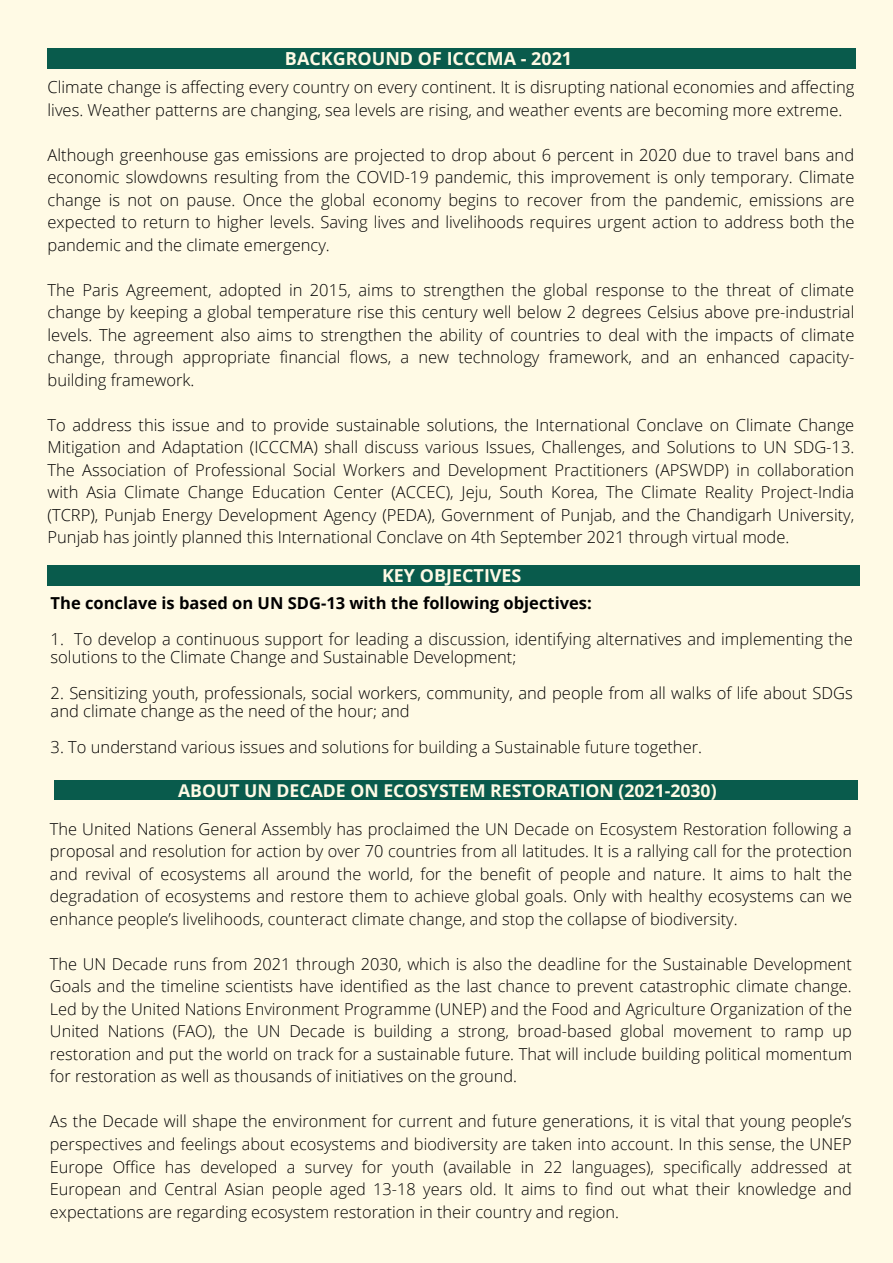
<style>
.page{position:relative;width:893px;height:1263px;background:#fffae5}
.page>*{position:absolute;margin:0;border:0;box-sizing:border-box;transform-origin:0 0}
.t1{font:700 17.92px "Open Sans";color:#fffae5}
.t2{font:700 17.62px "Open Sans";color:#fffae5}
.t3{font:300 16.5px/22.5px "Open Sans";color:#000}
.t4{font:700 16.5px "Open Sans";color:#000}
.t5{font:300 16.35px/22.5px "Open Sans";color:#000;text-align:justify}
</style>
<div class="page">
<div style="left:48px;top:48px;width:808px;height:20px;background:#095b4c"></div>
<div style="left:48px;top:565px;width:812px;height:20px;background:#095b4c"></div>
<div style="left:54px;top:780px;width:803px;height:19px;background:#095b4c"></div>
<p class="t1" style="left:285px;top:45px;width:289px">BACKGROUND OF ICCCMA - 2021</p>
<p class="t3" style="left:48px;top:75px;width:808px">Climate change is affecting every country on every continent. It is disrupting national economies and affecting lives. Weather patterns are changing, sea levels are rising, and weather events are becoming more extreme.</p>
<p class="t3" style="left:48px;top:143px;width:808px;text-align:justify">Although greenhouse gas emissions are projected to drop about 6 percent in 2020 due to travel bans and economic slowdowns resulting from the COVID-19 pandemic, this improvement is only temporary. Climate change is not on pause. Once the global economy begins to recover from the pandemic, emissions are expected to return to higher levels. Saving lives and livelihoods requires urgent action to address both the pandemic and the climate emergency.</p>
<p class="t3" style="left:48px;top:278px;width:808px;text-align:justify">The Paris Agreement, adopted in 2015, aims to strengthen the global response to the threat of climate change by keeping a global temperature rise this century well below 2 degrees Celsius above pre-industrial levels. The agreement also aims to strengthen the ability of countries to deal with the impacts of climate change, through appropriate financial flows, a new technology framework, and an enhanced capacity&shy;building framework.</p>
<p class="t3" style="left:48px;top:413px;width:808px;text-align:justify">To address this issue and to provide sustainable solutions, the International Conclave on Climate Change Mitigation and Adaptation (ICCCMA) shall discuss various Issues, Challenges, and Solutions to UN SDG-13.<br>The Association of Professional Social Workers and Development Practitioners (APSWDP) in collaboration with Asia Climate Change Education Center (ACCEC), Jeju, South Korea, The Climate Reality Project-India (TCRP), Punjab Energy Development Agency (PEDA), Government of Punjab, and the Chandigarh University, Punjab has jointly planned this International Conclave on 4th September 2021 through virtual mode.</p>
<p class="t1" style="left:382px;top:563px;width:141px">KEY OBJECTIVES</p>
<p class="t4" style="left:51px;top:591px;width:542px">The conclave is based on UN SDG-13 with the following objectives:</p>
<p class="t3" style="left:51px;top:629px;width:803px;line-height:18px">1. To develop a continuous support for leading a discussion, identifying alternatives and implementing the solutions to the Climate Change and Sustainable Development;</p>
<p class="t3" style="left:51px;top:683px;width:803px;line-height:18px">2. Sensitizing youth, professionals, social workers, community, and people from all walks of life about SDGs and climate change as the need of the hour; and</p>
<p class="t3" style="left:51px;top:735px;width:653px">3. To understand various issues and solutions for building a Sustainable future together.</p>
<p class="t2" style="left:178px;top:778px;width:540px">ABOUT UN DECADE ON ECOSYSTEM RESTORATION (2021-2030)</p>
<p class="t5" style="left:50px;top:817px;width:804px">The United Nations General Assembly has proclaimed the UN Decade on Ecosystem Restoration following a proposal and resolution for action by over 70 countries from all latitudes. It is a rallying call for the protection and revival of ecosystems all around the world, for the benefit of people and nature. It aims to halt the degradation of ecosystems and restore them to achieve global goals. Only with healthy ecosystems can we enhance people’s livelihoods, counteract climate change, and stop the collapse of biodiversity.</p>
<p class="t5" style="left:50px;top:952px;width:804px">The UN Decade runs from 2021 through 2030, which is also the deadline for the Sustainable Development Goals and the timeline scientists have identified as the last chance to prevent catastrophic climate change.<br>Led by the United Nations Environment Programme (UNEP) and the Food and Agriculture Organization of the United Nations (FAO), the UN Decade is building a strong, broad-based global movement to ramp up restoration and put the world on track for a sustainable future. That will include building political momentum for restoration as well as thousands of initiatives on the ground.</p>
<p class="t5" style="left:50px;top:1110px;width:803px">As the Decade will shape the environment for current and future generations, it is vital that young people’s perspectives and feelings about ecosystems and biodiversity are taken into account. In this sense, the UNEP Europe Office has developed a survey for youth (available in 22 languages), specifically addressed at European and Central Asian people aged 13-18 years old. It aims to find out what their knowledge and expectations are regarding ecosystem restoration in their country and region.</p>
</div>
